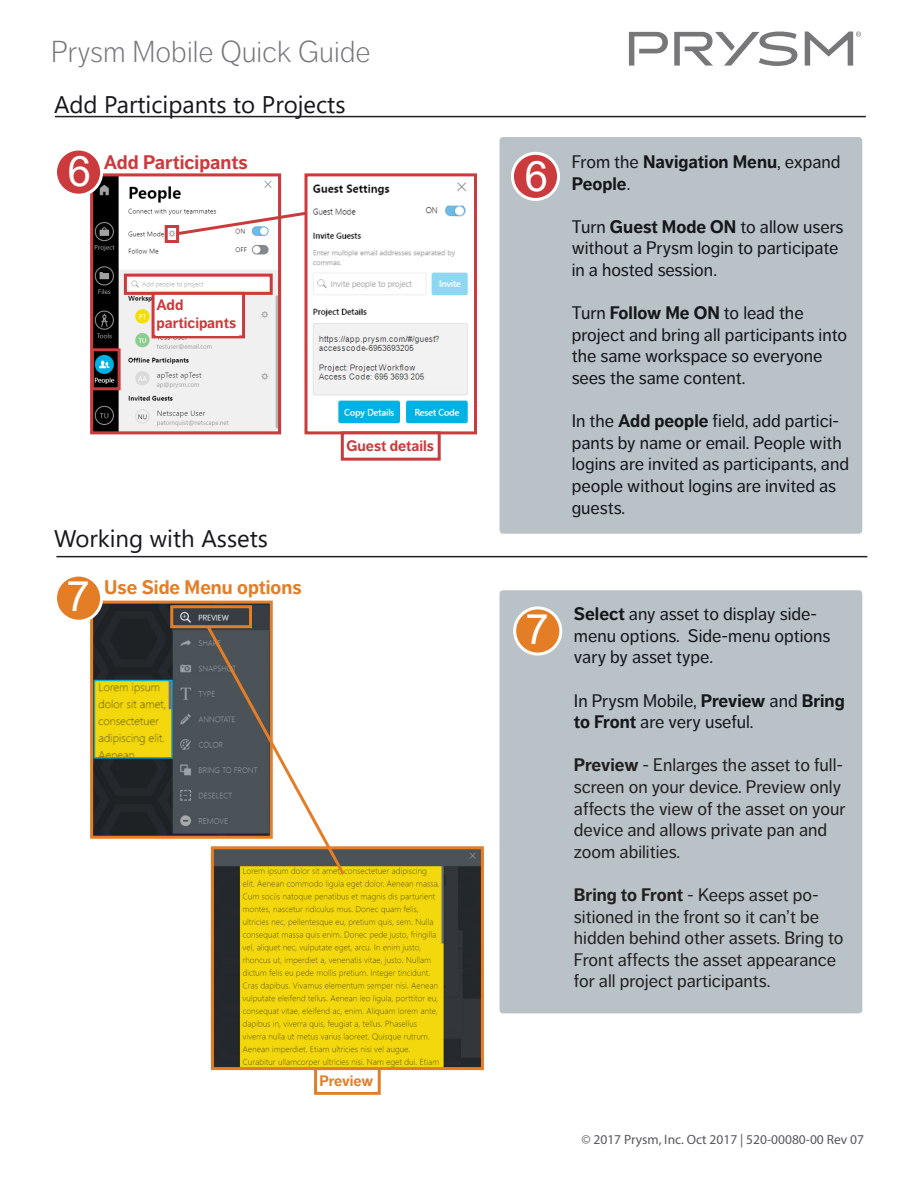
<style>
.page{position:relative;width:918px;height:1188px;background:#fff}
.page>*{position:absolute;margin:0;border:0;box-sizing:border-box;transform-origin:0 0}
.t1{font:42px "Arial";color:#fff}
.t2{font:300 30px "Dagny Pro";color:#77777a}
.t3{font:24px "Segoe UI";color:#15171a}
.t4{font:700 19.5px "Dagny Pro";color:#e37e26}
.t5{font:700 19.5px "Dagny Pro";color:#cb3a3c}
.t6{font:18px/21.6px "Dagny Pro";color:#15171a}
.t7{font:18px/21.6px "Dagny Pro";color:#231f20}
.t8{font:700 18px/21.6px "Dagny Pro";color:#15171a}
.t9{font:700 15px/18px "Dagny Pro";color:#cb3a3c}
.t10{font:700 15px "Dagny Pro";letter-spacing:-.01em;color:#e37e26}
.t11{font:13.5px "Myriad Pro";color:#57585a}
.s1{font-weight:400}
.s2{font-weight:700}
</style>
<div class="page">
<img style="left:94px;top:177px;width:183px;height:253px">
<div style="left:90px;top:173px;width:191px;height:261px;border:3px solid #cb3a3c"></div>
<img style="left:312px;top:182px;width:156px;height:242px">
<div style="left:304px;top:173px;width:173px;height:261px;border:3px solid #cb3a3c"></div>
<svg style="left:805px;top:32px;width:56px;height:34px"></svg>
<svg style="left:629px;top:32px;width:39px;height:34px"></svg>
<svg style="left:674px;top:32px;width:123px;height:34px"></svg>
<div style="left:500px;top:590px;width:362px;height:423px;background:#b9c2c7;border-radius:4px"></div>
<hr style="left:55px;top:116px;width:811px;height:1px;background:#231f20">
<div style="left:500px;top:137px;width:362px;height:397px;background:#b9c2c7;border-radius:4px"></div>
<div style="left:165px;top:225px;width:14px;height:18px;border:3px solid #cb3a3c"></div>
<svg style="left:174px;top:210px;width:134px;height:27px"></svg>
<div style="left:124px;top:274px;width:149px;height:21px;border:3px solid #cb3a3c"></div>
<div style="left:152px;top:292px;width:93px;height:46px;background:#fff;border:3px solid #cb3a3c"></div>
<div style="left:157px;top:298px;width:82px;height:38px;background:#fff"></div>
<div style="left:341px;top:431px;width:100px;height:30px;background:#fff;border:3px solid #cb3a3c"></div>
<div style="left:56px;top:149px;width:46px;height:46px;background:#cb3a3c;border-radius:50%"></div>
<div style="left:54px;top:148px;width:49px;height:49px;border:3px solid #fff;border-radius:50%"></div>
<div style="left:512px;top:153px;width:47px;height:46px;background:#cb3a3c;border-radius:50%"></div>
<div style="left:511px;top:152px;width:49px;height:49px;border:3px solid #fff;border-radius:50%"></div>
<div style="left:515px;top:608px;width:46px;height:46px;background:#e37e26;border-radius:50%"></div>
<div style="left:513px;top:606px;width:49px;height:50px;border:3px solid #fff;border-radius:50%"></div>
<hr style="left:56px;top:556px;width:811px;height:1px;background:#231f20">
<svg style="left:314px;top:1070px;width:67px;height:25px"></svg>
<div style="left:319px;top:1074px;width:56px;height:18px;background:#fff"></div>
<div style="left:91px;top:348px;width:30px;height:42px;border:3px solid #cb3a3c"></div>
<img style="left:215px;top:850px;width:265px;height:216px">
<div style="left:211px;top:846px;width:273px;height:224px;border:3px solid #e37e26"></div>
<img style="left:94px;top:605px;width:175px;height:230px">
<div style="left:90px;top:601px;width:183px;height:238px;border:3px solid #e37e26"></div>
<div style="left:56px;top:575px;width:46px;height:46px;background:#e37e26;border-radius:50%"></div>
<div style="left:54px;top:574px;width:49px;height:49px;border:3px solid #fff;border-radius:50%"></div>
<div style="left:170px;top:605px;width:82px;height:23px;border:3px solid #e37e26"></div>
<svg style="left:204px;top:623px;width:143px;height:255px"></svg>
<p class="t2" style="left:51px;top:35px;width:321px">Prysm Mobile Quick Guide</p>
<p class="t3" style="left:54px;top:85px;width:293px">Add Participants to Projects</p>
<p class="t5" style="left:104px;top:150px;width:145px">Add Participants</p>
<p class="t1" style="left:68px;top:143px;width:25px">6</p>
<p class="t1" style="left:525px;top:147px;width:25px">6</p>
<p class="t9" style="left:157px;top:296px;width:81px">Add participants</p>
<p class="t3" style="left:54px;top:519px;width:216px">Working with Assets</p>
<p class="t1" style="left:66px;top:567px;width:25px">7</p>
<p class="t4" style="left:104px;top:575px;width:199px">Use Side Menu options</p>
<p class="t9" style="left:346px;top:437px;width:89px">Guest details</p>
<p class="t1" style="left:526px;top:600px;width:25px">7</p>
<p class="t8" style="left:572px;top:151px;width:270px"><span class="s1">From the</span> Navigation Menu<span class="s1">, expand<br></span>People<span class="s1">.</span></p>
<p class="t6" style="left:572px;top:216px;width:273px">Turn <span class="s2">Guest Mode ON</span> to allow users without a Prysm login to participate in a hosted session.</p>
<p class="t6" style="left:572px;top:302px;width:277px">Turn <span class="s2">Follow Me ON</span> to lead the project and bring all participants into the same workspace so everyone sees the same content.</p>
<p class="t6" style="left:572px;top:410px;width:279px">In the <span class="s2">Add people</span> field, add partici&shy;pants by name or email. People with logins are invited as participants, and people without logins are invited as guests.</p>
<p class="t6" style="left:574px;top:603px;width:258px"><span class="s2">Select</span> any asset to display side&shy;menu options. Side-menu options vary by asset type.</p>
<p class="t6" style="left:574px;top:690px;width:272px">In Prysm Mobile, <span class="s2">Preview</span> and <span class="s2">Bring to Front</span> are very useful.</p>
<p class="t7" style="left:574px;top:754px;width:273px"><span class="s2">Preview</span> - Enlarges the asset to full&shy;screen on your device. Preview only affects the view of the asset on your device and allows private pan and zoom abilities.</p>
<p class="t7" style="left:574px;top:884px;width:271px"><span class="s2">Bring to Front</span> - Keeps asset po&shy;sitioned in the front so it can’t be hidden behind other assets. Bring to Front affects the asset appearance for all project participants.</p>
<p class="t10" style="left:319px;top:1072px;width:55px">Preview</p>
<p class="t11" style="left:582px;top:1131px;width:284px">© 2017 Prysm, Inc. Oct 2017 | 520-00080-00 Rev 07</p>
</div>
